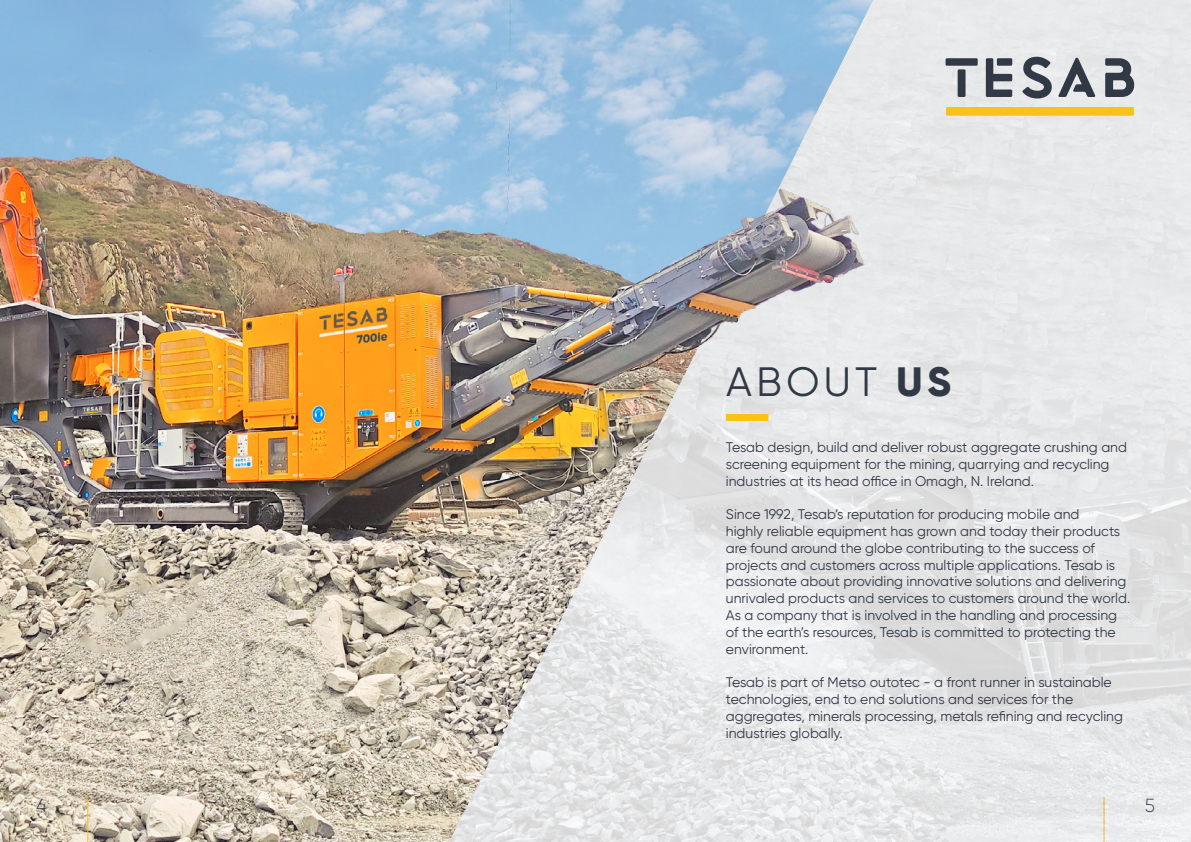
<style>
.page{position:relative;width:1191px;height:842px;background:#fff}
.page>*{position:absolute;margin:0;border:0;box-sizing:border-box;transform-origin:0 0}
.t1{font:41px "Gilroy";color:#313946}
.t2{font:300 19px "Gilroy";color:#313946}
.t3{font:14px/16.8px "Gilroy";color:#313946}
.s1{font-weight:800}
</style>
<div class="page">
<img style="left:1013px;top:0;width:178px;height:842px">
<img style="left:0;top:0;width:1013px;height:842px">
<hr style="left:87px;top:797px;width:1px;height:45px;background:#f9c217">
<div style="left:726px;top:414px;width:42px;height:7px;background:#f9c217"></div>
<div style="left:946px;top:107px;width:187px;height:9px;background:#f9c217"></div>
<div style="left:945px;top:58px;width:32px;height:8px;background:#313946"></div>
<div style="left:957px;top:69px;width:8px;height:28px;background:#313946"></div>
<svg style="left:1022px;top:57px;width:29px;height:42px"></svg>
<svg style="left:1058px;top:58px;width:37px;height:39px"></svg>
<svg style="left:1105px;top:58px;width:30px;height:39px"></svg>
<svg style="left:985px;top:58px;width:27px;height:39px"></svg>
<h1 class="t1" style="left:726px;top:357px;width:227px">about <span class="s1">us</span></h1>
<p class="t3" style="left:726px;top:439px;width:402px">Tesab design, build and deliver robust aggregate crushing and screening equipment for the mining, quarrying and recycling industries at its head office in Omagh, N . I reland.</p>
<p class="t3" style="left:726px;top:506px;width:406px">Since 1992, Tesab’s reputation for producing mobile and<br>highly reliable equipment has grown and today their products are found around the globe contributing to the success of projects and customers across multiple applications. Tesab is passionate about providing innovative solutions and delivering unrivaled products and services to customers around the world.<br>As a company that is involved in the handling and processing of the earth’s resources, Tesab is committed to protecting the environment.</p>
<p class="t3" style="left:726px;top:674px;width:398px">Tesab is part of Metso outotec - a front runner in sustainable technologies, end to end solutions and services for the aggregates, minerals processing, metals refining and recycling industries globally.</p>
<h2 class="t2" style="left:36px;top:794px;width:12px">4</h2>
<h2 class="t2" style="left:1144px;top:794px;width:12px">5</h2>
</div>
